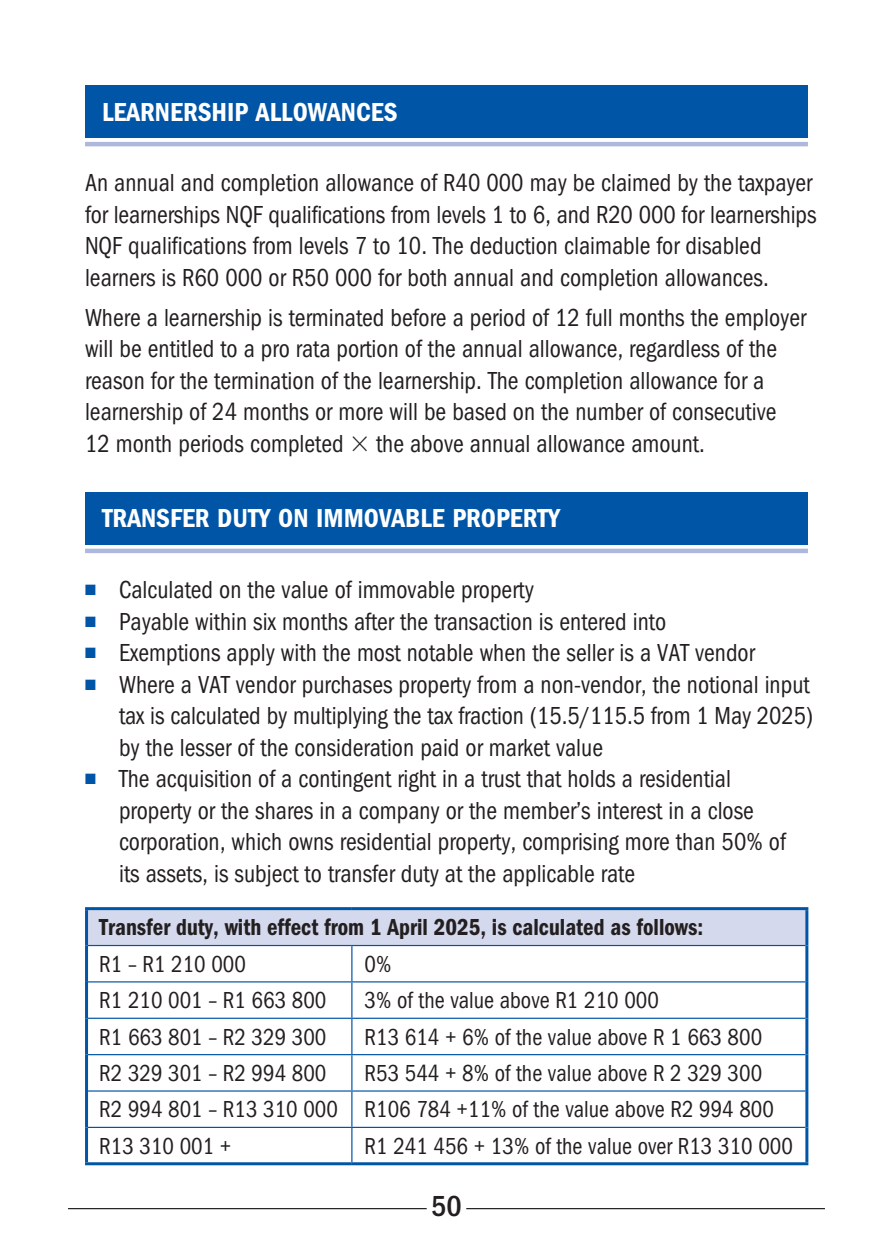
<style>
.page{position:relative;width:893px;height:1259px;background:#fff}
.page>*{position:absolute;margin:0;border:0;box-sizing:border-box;transform-origin:0 0}
.t1{font:500 condensed 30px "ITC Franklin Gothic Std";color:#231f20}
.t2{font:27px "ITC Franklin Gothic Std Dm Cd";color:#fff}
.t3{font:condensed 25.5px/31.5px "ITC Franklin Gothic Std";color:#231f20;scale:.95 1}
.t4{font:condensed 24px/36.3px "ITC Franklin Gothic Std";color:#231f20;scale:.94 1}
.t5{font:24px "ITC Franklin Gothic Std Dm Cd";color:#231f20;scale:.95 1}
.s1{color:#0155a7}
</style>
<div class="page">
<hr style="left:68px;top:1208px;width:359px;height:1px;background:#231f20">
<hr style="left:466px;top:1208px;width:359px;height:1px;background:#231f20">
<div style="left:85px;top:85px;width:723px;height:53px;background:#0155a7"></div>
<hr style="left:85px;top:142px;width:723px;height:4px;background:#aeb8dc">
<div style="left:85px;top:492px;width:723px;height:52px;background:#0155a7"></div>
<div style="left:85px;top:548px;width:723px;height:5px;background:#aeb8dc"></div>
<div style="left:87px;top:908px;width:720px;height:37px;background:#d4d9ed"></div>
<hr style="left:351px;top:946px;width:1px;height:35px;background:#0155a7">
<hr style="left:88px;top:981px;width:264px;height:1px;background:#0155a7">
<hr style="left:352px;top:981px;width:453px;height:1px;background:#0155a7">
<hr style="left:351px;top:982px;width:1px;height:35px;background:#0155a7">
<hr style="left:88px;top:1017px;width:264px;height:2px;background:#0155a7">
<hr style="left:352px;top:1017px;width:453px;height:2px;background:#0155a7">
<hr style="left:351px;top:1019px;width:1px;height:35px;background:#0155a7">
<hr style="left:88px;top:1054px;width:264px;height:1px;background:#0155a7">
<hr style="left:352px;top:1054px;width:453px;height:1px;background:#0155a7">
<hr style="left:351px;top:1055px;width:1px;height:35px;background:#0155a7">
<hr style="left:88px;top:1090px;width:264px;height:1px;background:#0155a7">
<hr style="left:352px;top:1090px;width:453px;height:1px;background:#0155a7">
<hr style="left:351px;top:1091px;width:1px;height:35px;background:#0155a7">
<hr style="left:88px;top:1126px;width:264px;height:2px;background:#0155a7">
<hr style="left:352px;top:1126px;width:453px;height:2px;background:#0155a7">
<hr style="left:351px;top:1128px;width:1px;height:34px;background:#0155a7">
<hr style="left:88px;top:945px;width:264px;height:1px;background:#0155a7">
<hr style="left:352px;top:945px;width:453px;height:1px;background:#0155a7">
<hr style="left:85px;top:945px;width:3px;height:37px;background:#0155a7">
<hr style="left:805px;top:945px;width:3px;height:37px;background:#0155a7">
<hr style="left:85px;top:982px;width:3px;height:36px;background:#0155a7">
<hr style="left:805px;top:982px;width:3px;height:36px;background:#0155a7">
<hr style="left:85px;top:1018px;width:3px;height:36px;background:#0155a7">
<hr style="left:805px;top:1018px;width:3px;height:36px;background:#0155a7">
<hr style="left:85px;top:1054px;width:3px;height:37px;background:#0155a7">
<hr style="left:805px;top:1054px;width:3px;height:37px;background:#0155a7">
<hr style="left:85px;top:1091px;width:3px;height:36px;background:#0155a7">
<hr style="left:805px;top:1091px;width:3px;height:36px;background:#0155a7">
<hr style="left:85px;top:1127px;width:3px;height:35px;background:#0155a7">
<hr style="left:805px;top:1127px;width:3px;height:35px;background:#0155a7">
<hr style="left:85px;top:1162px;width:267px;height:3px;background:#0155a7">
<hr style="left:352px;top:1162px;width:456px;height:3px;background:#0155a7">
<hr style="left:85px;top:907px;width:267px;height:3px;background:#0155a7">
<hr style="left:85px;top:910px;width:3px;height:35px;background:#0155a7">
<hr style="left:352px;top:907px;width:456px;height:3px;background:#0155a7">
<hr style="left:805px;top:910px;width:3px;height:35px;background:#0155a7">
<p class="t2" style="left:102px;top:96px;width:297px">LEARNERSHIP ALLOWANCES</p>
<p class="t3" style="left:85px;top:167px;width:771px">An annual and completion allowance of R40 000 may be claimed by the taxpayer for learnerships NQF qualifications from levels 1 to 6, and R20 000 for learnerships NQF qualifications from levels 7 to 10. The deduction claimable for disabled learners is R60 000 or R50 000 for both annual and completion allowances.</p>
<p class="t3" style="left:85px;top:302px;width:761px">Where a learnership is terminated before a period of 12 full months the employer will be entitled to a pro rata portion of the annual allowance, regardless of the reason for the termination of the learnership. The completion allowance for a learnership of 24 months or more will be based on the number of consecutive 12 month periods completed</p>
<p class="t3" style="left:376px;top:428px;width:344px">the above annual allowance amount.</p>
<p class="t2" style="left:102px;top:503px;width:459px">TRANSFER DUTY ON IMMOVABLE PROPERTY</p>
<p class="t3" style="left:85px;top:574px;width:474px"><span class="s1">■</span> Calculated on the value of immovable property</p>
<p class="t3" style="left:85px;top:605px;width:613px"><span class="s1">■</span> Payable within six months after the transaction is entered into</p>
<p class="t3" style="left:85px;top:637px;width:707px"><span class="s1">■</span> Exemptions apply with the most notable when the seller is a VAT vendor</p>
<p class="t3" style="left:119px;top:668px;width:732px;text-indent:-34px"><span class="s1">■</span> Where a VAT vendor purchases property from a non-vendor, the notional input tax is calculated by multiplying the tax fraction (15.5/115.5 from 1 May 2025) by the lesser of the consideration paid or market value</p>
<p class="t3" style="left:119px;top:763px;width:703px;text-indent:-34px"><span class="s1">■</span> The acquisition of a contingent right in a trust that holds a residential property or the shares in a company or the member’s interest in a close corporation, which owns residential property, comprising more than 50% of its assets, is subject to transfer duty at the applicable rate</p>
<p class="t5" style="left:99px;top:913px;width:637px">Transfer duty, with effect from 1 April 2025, is calculated as follows:</p>
<p class="t4" style="left:99px;top:946px;width:158px">R1 – R1 210 000</p>
<p class="t4" style="left:365px;top:946px;width:30px">0%</p>
<p class="t4" style="left:99px;top:982px;width:243px">R1 210 001 – R1 663 800</p>
<p class="t4" style="left:365px;top:982px;width:315px">3% of the value above R1 210 000</p>
<p class="t4" style="left:99px;top:1018px;width:243px">R1 663 801 – R2 329 300</p>
<p class="t4" style="left:365px;top:1018px;width:424px">R13 614 + 6% of the value above R 1 663 800</p>
<p class="t4" style="left:99px;top:1055px;width:243px">R2 329 301 – R2 994 800</p>
<p class="t4" style="left:99px;top:1055px;width:719px;text-indent:265px">R53 544 + 8% of the value above R 2 329 300<br>R2 994 801 – R13 310 000 R106 784 +11% of the value above R2 994 800<br>R13 310 001 +</p>
<p class="t4" style="left:365px;top:1128px;width:457px">R1 241 456 + 13% of the value over R13 310 000</p>
<p class="t1" style="left:431px;top:1189px;width:32px">50</p>
</div>
